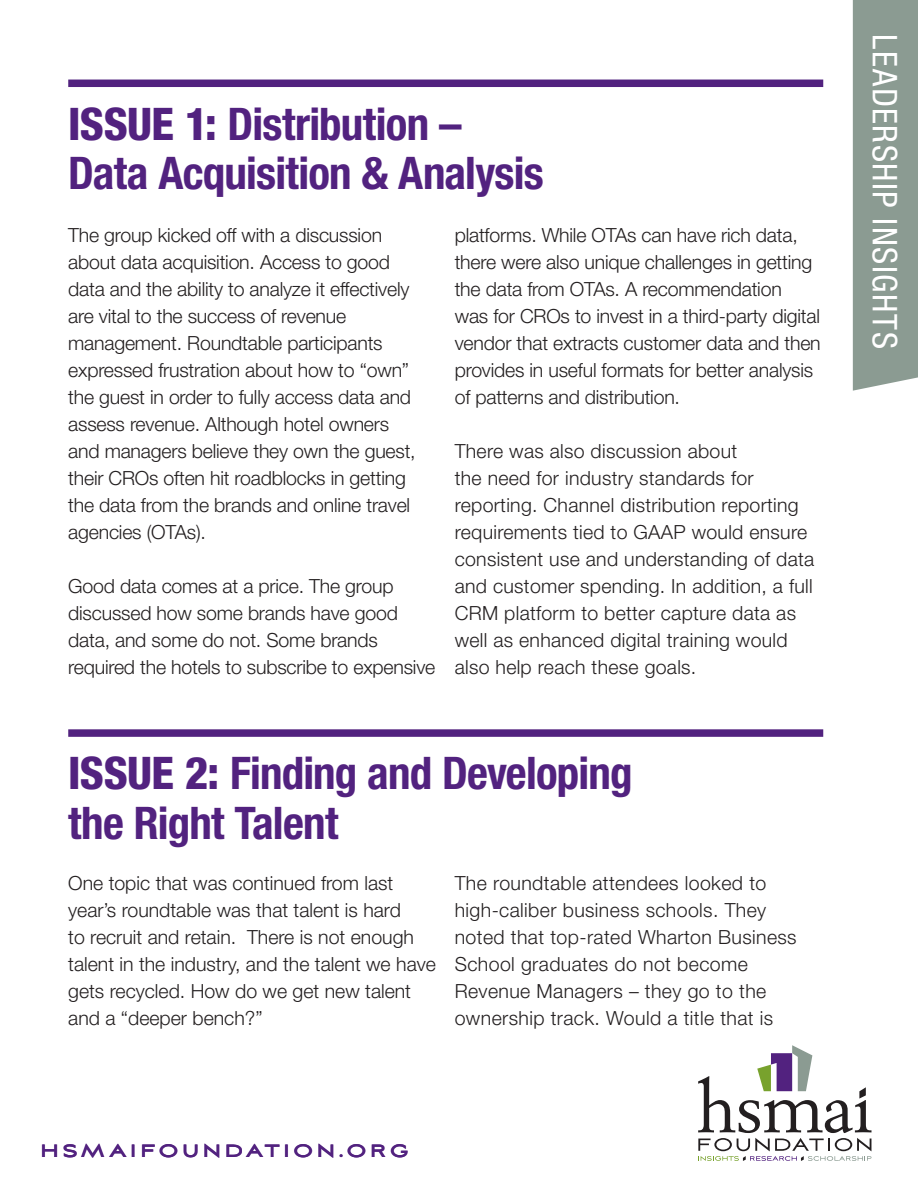
<style>
.page{position:relative;width:918px;height:1188px;background:#fff}
.page>*{position:absolute;margin:0;border:0;box-sizing:border-box;transform-origin:0 0}
.Heading{font:700 condensed 45px/49.5px "Helvetica Neue LT Std";letter-spacing:-.015em;color:#52227f}
.t1{font:condensed 34.05px "Helvetica Neue LT Std";letter-spacing:.045em;color:#fff}
.t2{font:700 22.35px "Aviano Sans";letter-spacing:.15em;color:#52227f}
.t3{font:300 19.5px/27px "Helvetica Neue LT Std";letter-spacing:-.01em;color:#231f20}
.t4{font:300 19.5px/27px "Helvetica Neue LT Std";letter-spacing:.015em;color:#231f20}
.t5{font:300 19.5px/27px "Helvetica Neue LT Std";letter-spacing:.02em;color:#231f20}
.s1{font-weight:800}
</style>
<div class="page">
<div style="left:853px;top:0;width:65px;height:391px;background:#8b9b92"></div>
<svg style="left:698px;top:1045px;width:174px;height:116px"></svg>
<div style="left:68px;top:80px;width:755px;height:7px;background:#52227f"></div>
<div style="left:68px;top:729px;width:755px;height:8px;background:#52227f"></div>
<p class="Heading" style="left:68px;top:98px;width:477px"><span class="s1">ISSUE 1:</span> Distribution –<br>Data Acquisition &amp; Analysis</p>
<p class="t3" style="left:68px;top:221px;width:349px">The group kicked off with a discussion about data acquisition. Access to good data and the ability to analyze it effectively are vital to the success of revenue management. Roundtable participants expressed frustration about how to “own” the guest in order to fully access data and assess revenue. Although hotel owners and managers believe they own the guest, their CROs often hit roadblocks in getting the data from the brands and online travel agencies (OTAs).</p>
<p class="t3" style="left:68px;top:572px;width:369px">Good data comes at a price. The group discussed how some brands have good data, and some do not. Some brands required the hotels to subscribe to expensive</p>
<p class="t3" style="left:455px;top:221px;width:367px">platforms. While OTAs can have rich data, there were also unique challenges in getting the data from OTAs. A recommendation<br>was for CROs to invest in a third-party digital vendor that extracts customer data and then provides in useful formats for better analysis of patterns and distribution.</p>
<p class="t4" style="left:455px;top:437px;width:361px">There was also discussion about<br>the need for industry standards for reporting. Channel distribution reporting requirements tied to GAAP would ensure consistent use and understanding of data and customer spending. In addition, a full CRM platform to better capture data as well as enhanced digital training would also help reach these goals.</p>
<p class="Heading" style="left:68px;top:748px;width:566px"><span class="s1">ISSUE 2:</span> Finding and Developing the Right Talent</p>
<p class="t3" style="left:68px;top:869px;width:369px">One topic that was continued from last year’s roundtable was that talent is hard<br>to recruit and retain. There is not enough talent in the industry, and the talent we have gets recycled. How do we get new talent and a “deeper bench?”</p>
<p class="t5" style="left:455px;top:869px;width:343px">The roundtable attendees looked to high-caliber business schools. They noted that top-rated Wharton Business School graduates do not become Revenue Managers – they go to the ownership track. Would a title that is</p>
<p class="t2" style="left:40px;top:1137px;width:370px">HSMAIFOUNDATION.ORG</p>
<h2 class="t1" style="left:904px;top:34px;width:316px;rotate:90deg">LEADERSHIP INSIGHTS</h2>
</div>
